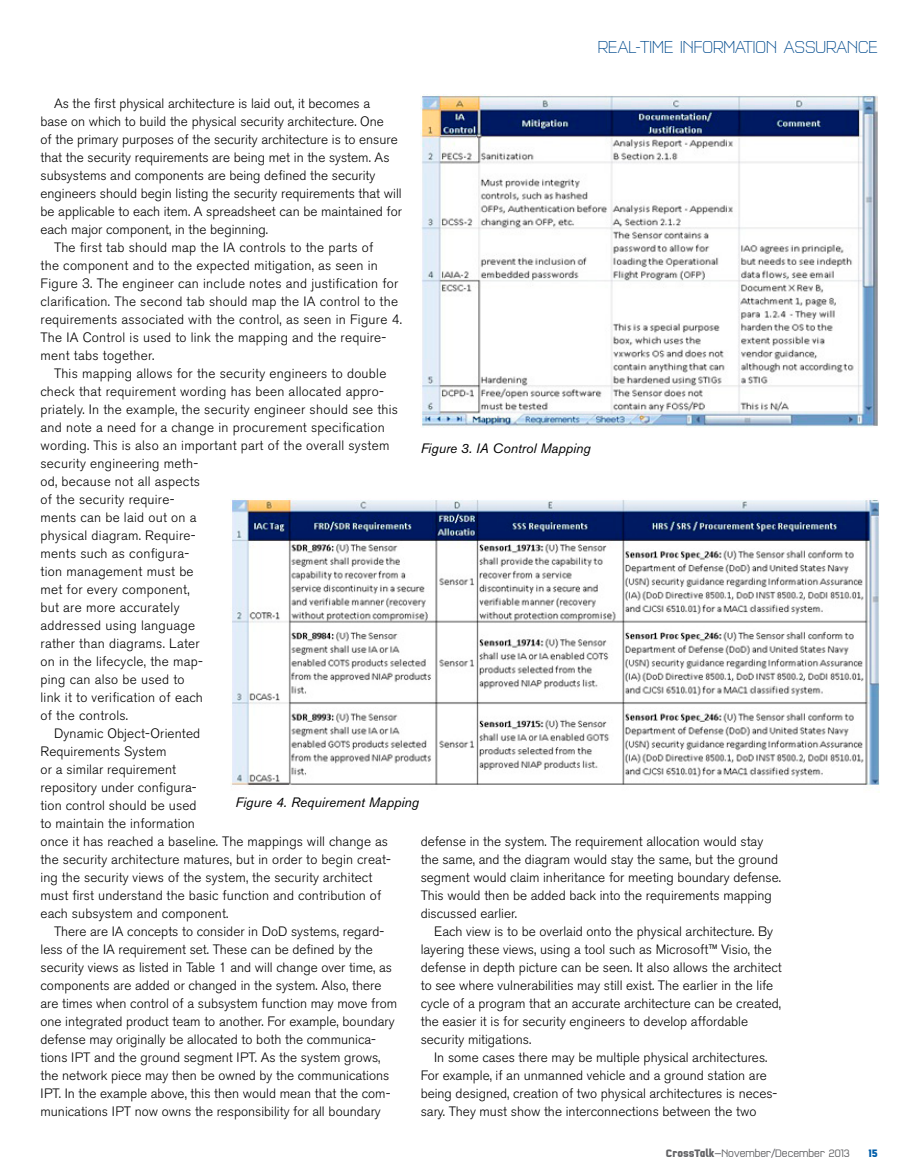
<style>
.page{position:relative;width:905px;height:1175px;background:#fff}
.page>*{position:absolute;margin:0;border:0;box-sizing:border-box;transform-origin:0 0}
.t1{font:200 18px "Q Type Comp";color:#004a8d}
.t2{font:300 13.5px/18px "Akzidenz Grotesk BE";color:#000}
.t3{font:300 13.5px/18px "Akzidenz Grotesk BE";letter-spacing:.02em;color:#000}
.t4{font:italic 13.5px "Akzidenz Grotesk BE";color:#000}
.t5{font:300 11.25px "Q Type Comp";color:#636366}
.t6{font:700 11.25px "Q Type Comp";color:#005da9}
.s1{font-weight:700}
.s2{font-family:"Akzidenz Grotesk BE";font-weight:400}
</style>
<div class="page">
<img style="left:421px;top:94px;width:457px;height:333px">
<img style="left:231px;top:498px;width:649px;height:294px">
<h1 class="t1" style="left:598px;top:36px;width:281px">REAL-TIME INFORMATION ASSURANCE</h1>
<p class="t2" style="left:54px;top:95px;width:317px">As the first physical architecture is laid out, it becomes a</p>
<p class="t2" style="left:40px;top:113px;width:345px">base on which to build the physical security architecture. One</p>
<p class="t2" style="left:40px;top:131px;width:359px">of the primary purposes of the security architecture is to ensure</p>
<p class="t2" style="left:40px;top:149px;width:350px">that the security requirements are being met in the system. As</p>
<p class="t2" style="left:40px;top:167px;width:336px">subsystems and components are being defined the security</p>
<p class="t2" style="left:40px;top:185px;width:362px">engineers should begin listing the security requirements that will</p>
<p class="t2" style="left:40px;top:203px;width:363px">be applicable to each item. A spreadsheet can be maintained for</p>
<p class="t2" style="left:40px;top:221px;width:229px">each major component, in the beginning.</p>
<p class="t3" style="left:54px;top:239px;width:321px">The first tab should map the IA controls to the parts of</p>
<p class="t3" style="left:40px;top:257px;width:339px">the component and to the expected mitigation, as seen in</p>
<p class="t3" style="left:40px;top:275px;width:359px">Figure 3. The engineer can include notes and justification for</p>
<p class="t3" style="left:40px;top:293px;width:359px">clarification. The second tab should map the IA control to the</p>
<p class="t3" style="left:40px;top:311px;width:363px">requirements associated with the control, as seen in Figure 4.</p>
<p class="t3" style="left:40px;top:329px;width:347px">The IA Control is used to link the mapping and the require-</p>
<p class="t3" style="left:40px;top:347px;width:115px">ment tabs together.</p>
<p class="t3" style="left:54px;top:365px;width:334px">This mapping allows for the security engineers to double</p>
<p class="t3" style="left:40px;top:383px;width:345px">check that requirement wording has been allocated appro-</p>
<p class="t3" style="left:40px;top:401px;width:359px">priately. In the example, the security engineer should see this</p>
<p class="t3" style="left:40px;top:419px;width:346px">and note a need for a change in procurement specification</p>
<p class="t3" style="left:40px;top:437px;width:350px">wording. This is also an important part of the overall system</p>
<p class="t4" style="left:420px;top:440px;width:171px">Figure 3. IA Control Mapping</p>
<p class="t3" style="left:41px;top:455px;width:164px">security engineering meth&shy;od, because not all aspects of the security require&shy;ments can be laid out on a physical diagram. Require&shy;ments such as configura&shy;tion management must be met for every component, but are more accurately addressed using language rather than diagrams. Later on in the lifecycle, the map&shy;ping can also be used to link it to verification of each of the controls.</p>
<p class="t2" style="left:41px;top:725px;width:161px;text-indent:14px">Dynamic Object-Oriented<br>Requirements System<br>or a similar requirement repository under configura&shy;tion control should be used to maintain the information</p>
<p class="t4" style="left:235px;top:794px;width:185px">Figure 4. Requirement Mapping</p>
<p class="t2" style="left:41px;top:833px;width:352px">once it has reached a baseline. The mappings will change as the security architecture matures, but in order to begin creat&shy;ing the security views of the system, the security architect must first understand the basic function and contribution of each subsystem and component.</p>
<p class="t2" style="left:41px;top:923px;width:358px;text-indent:14px">There are IA concepts to consider in DoD systems, regard&shy;less of the IA requirement set. These can be defined by the security views as listed in Table 1 and will change over time, as components are added or changed in the system. Also, there are times when control of a subsystem function may move from one integrated product team to another. For example, boundary defense may originally be allocated to both the communica&shy;tions IPT and the ground segment IPT. As the system grows, the network piece may then be owned by the communications IPT. In the example above, this then would mean that the com&shy;munications IPT now owns the responsibility for all boundary</p>
<p class="t2" style="left:420px;top:832px;width:362px">defense in the system. The requirement allocation would stay the same, and the diagram would stay the same, but the ground segment would claim inheritance for meeting boundary defense.<br>This would then be added back into the requirements mapping discussed earlier.</p>
<p class="t2" style="left:420px;top:922px;width:362px;text-indent:14px">Each view is to be overlaid onto the physical architecture. By layering these views, using a tool such as Microsoft™ Visio, the defense in depth picture can be seen. It also allows the architect to see where vulnerabilities may still exist. The earlier in the life cycle of a program that an accurate architecture can be created, the easier it is for security engineers to develop affordable security mitigations.</p>
<p class="t2" style="left:420px;top:1048px;width:358px;text-indent:14px">In some cases there may be multiple physical architectures.<br>For example, if an unmanned vehicle and a ground station are being designed, creation of two physical architectures is neces&shy;sary. They must show the interconnections between the two</p>
<p class="t5" style="left:665px;top:1146px;width:185px"><span class="s1">CrossTalk</span><span class="s2">—</span>November/December 2013</p>
<p class="t6" style="left:869px;top:1146px;width:10px">15</p>
</div>
